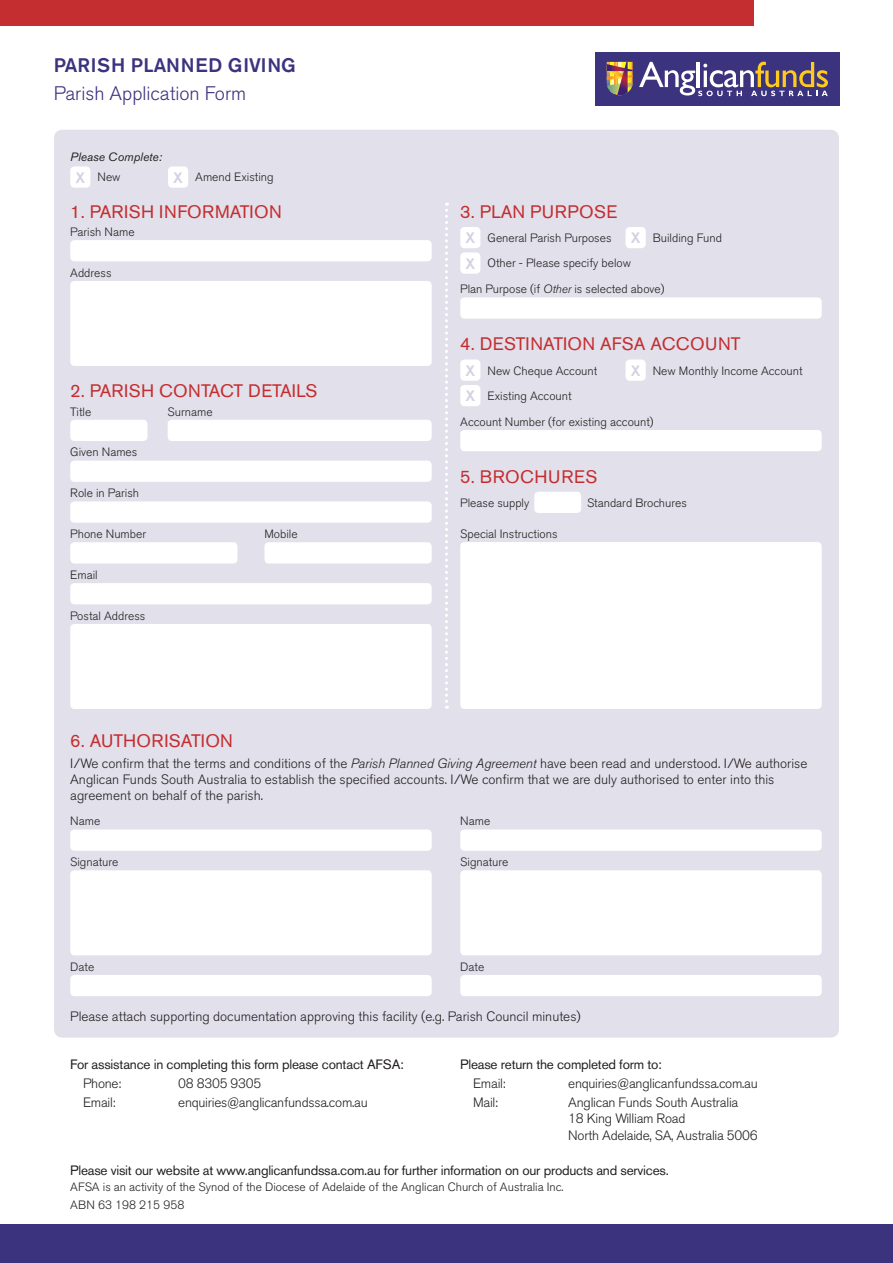
<style>
.page{position:relative;width:893px;height:1263px;background:#fff}
.page>*{position:absolute;margin:0;border:0;box-sizing:border-box;transform-origin:0 0}
.t1{font:300 19.5px "Akzidenz Grotesk BQ";color:#3c337e}
.t2{font:500 19.5px "Akzidenz Grotesk BQ";letter-spacing:.03em;color:#3c337e}
.t3{font:18px "Akzidenz Grotesk BQ";letter-spacing:.02em;color:#c42e30}
.t4{font:18px "Akzidenz Grotesk BQ";color:#c42e30}
.t5{font:300 13.5px/16.2px "Akzidenz Grotesk BQ";color:#231f20}
.t6{font:13.5px "Akzidenz Grotesk BQ";letter-spacing:-.015em;color:#231f20}
.t7{font:300 12px/25.5px "Akzidenz Grotesk BQ";color:#231f20}
.t8{font:italic 12px/20.9px "Akzidenz Grotesk BQ";color:#231f20}
.s1{font-weight:500;font-style:normal;font-size:15px;color:#d6d1e2}
.s2{font-weight:300;font-style:normal}
.s3{font-weight:500;font-size:15px;color:#d6d1e2}
.s4{font-style:italic}
</style>
<div class="page">
<div style="left:0;top:1225px;width:893px;height:38px;background:#3c337e"></div>
<div style="left:0;top:0;width:753px;height:26px;background:#c42e30"></div>
<div style="left:595px;top:52px;width:245px;height:54px;background:#3c337e"></div>
<svg style="left:639px;top:61px;width:189px;height:35px"></svg>
<svg style="left:607px;top:62px;width:26px;height:34px"></svg>
<div style="left:54px;top:130px;width:785px;height:907px;background:#e2e0eb;border-radius:9px"></div>
<div style="left:70px;top:240px;width:362px;height:21px;background:#fff;border-radius:4px"></div>
<div style="left:70px;top:281px;width:362px;height:85px;background:#fff;border-radius:4px"></div>
<div style="left:168px;top:166px;width:20px;height:22px;background:#fff;border-radius:4px"></div>
<div style="left:70px;top:166px;width:20px;height:22px;background:#fff;border-radius:4px"></div>
<div style="left:70px;top:420px;width:77px;height:21px;background:#fff;border-radius:4px"></div>
<div style="left:168px;top:420px;width:264px;height:21px;background:#fff;border-radius:4px"></div>
<div style="left:70px;top:461px;width:362px;height:21px;background:#fff;border-radius:4px"></div>
<div style="left:70px;top:542px;width:167px;height:21px;background:#fff;border-radius:4px"></div>
<div style="left:264px;top:542px;width:168px;height:21px;background:#fff;border-radius:4px"></div>
<div style="left:70px;top:583px;width:362px;height:21px;background:#fff;border-radius:4px"></div>
<div style="left:70px;top:624px;width:362px;height:85px;background:#fff;border-radius:4px"></div>
<div style="left:70px;top:501px;width:362px;height:22px;background:#fff;border-radius:4px"></div>
<div style="left:460px;top:297px;width:362px;height:22px;background:#fff;border-radius:4px"></div>
<div style="left:626px;top:227px;width:20px;height:21px;background:#fff;border-radius:4px"></div>
<div style="left:460px;top:227px;width:20px;height:21px;background:#fff;border-radius:4px"></div>
<div style="left:460px;top:252px;width:20px;height:22px;background:#fff;border-radius:4px"></div>
<svg style="left:445px;top:203px;width:3px;height:506px"></svg>
<div style="left:460px;top:430px;width:362px;height:21px;background:#fff;border-radius:4px"></div>
<div style="left:626px;top:359px;width:20px;height:22px;background:#fff;border-radius:4px"></div>
<div style="left:460px;top:359px;width:20px;height:22px;background:#fff;border-radius:4px"></div>
<div style="left:460px;top:385px;width:20px;height:21px;background:#fff;border-radius:4px"></div>
<div style="left:534px;top:492px;width:47px;height:21px;background:#fff;border-radius:4px"></div>
<div style="left:460px;top:542px;width:362px;height:167px;background:#fff;border-radius:4px"></div>
<div style="left:70px;top:829px;width:362px;height:22px;background:#fff;border-radius:4px"></div>
<div style="left:70px;top:870px;width:362px;height:85px;background:#fff;border-radius:4px"></div>
<div style="left:70px;top:975px;width:362px;height:21px;background:#fff;border-radius:4px"></div>
<div style="left:460px;top:829px;width:362px;height:22px;background:#fff;border-radius:4px"></div>
<div style="left:460px;top:870px;width:362px;height:85px;background:#fff;border-radius:4px"></div>
<div style="left:460px;top:975px;width:362px;height:21px;background:#fff;border-radius:4px"></div>
<h1 class="t2" style="left:54px;top:53px;width:244px">PARISH PLANNED GIVING</h1>
<h1 class="t1" style="left:54px;top:82px;width:194px">Parish Application Form</h1>
<p class="t8" style="left:75px;top:146px;width:88px;text-indent:-5px">Please Complete:<br><span class="s1">X</span> <span class="s2">New</span></p>
<p class="t7" style="left:173px;top:165px;width:102px"><span class="s3">X</span> Amend Existing</p>
<h2 class="t3" style="left:70px;top:201px;width:213px">1. PARISH INFORMATION</h2>
<p class="t7" style="left:70px;top:219px;width:66px">Parish Name</p>
<p class="t7" style="left:70px;top:260px;width:43px">Address</p>
<h2 class="t4" style="left:70px;top:380px;width:249px">2. PARISH CONTACT DETAILS</h2>
<p class="t7" style="left:70px;top:399px;width:23px">Title</p>
<p class="t7" style="left:168px;top:399px;width:47px">Surname</p>
<p class="t7" style="left:70px;top:440px;width:69px">Given Names</p>
<p class="t7" style="left:70px;top:480px;width:70px">Role in Parish</p>
<p class="t7" style="left:70px;top:521px;width:77px">Phone Number</p>
<p class="t7" style="left:264px;top:521px;width:35px">Mobile</p>
<p class="t7" style="left:70px;top:562px;width:29px">Email</p>
<p class="t7" style="left:70px;top:603px;width:77px">Postal Address</p>
<h2 class="t3" style="left:460px;top:201px;width:159px">3. PLAN PURPOSE</h2>
<p class="t7" style="left:465px;top:225px;width:147px"><span class="s3">X</span> General Parish Purposes</p>
<p class="t7" style="left:465px;top:225px;width:258px;text-indent:165px"><span class="s3">X</span> Building Fund<br><span class="s3">X</span> Other - Please specify below</p>
<p class="t7" style="left:460px;top:276px;width:206px">Plan Purpose (if <span class="s4">Other</span> is selected above)</p>
<h2 class="t3" style="left:460px;top:333px;width:282px">4. DESTINATION AFSA ACCOUNT</h2>
<p class="t7" style="left:465px;top:358px;width:133px"><span class="s3">X</span> New Cheque Account</p>
<p class="t7" style="left:631px;top:358px;width:173px"><span class="s3">X</span> New Monthly Income Account</p>
<p class="t7" style="left:465px;top:383px;width:108px"><span class="s3">X</span> Existing Account</p>
<p class="t7" style="left:460px;top:409px;width:195px">Account Number (for existing account)</p>
<h2 class="t3" style="left:460px;top:466px;width:139px">5. BROCHURES</h2>
<p class="t7" style="left:460px;top:490px;width:71px">Please supply</p>
<p class="t7" style="left:587px;top:490px;width:101px">Standard Brochures</p>
<p class="t7" style="left:460px;top:521px;width:99px">Special Instructions</p>
<h2 class="t3" style="left:70px;top:730px;width:164px">6. AUTHORISATION</h2>
<p class="t5" style="left:70px;top:755px;width:739px">I/We confirm that the terms and conditions of the <span class="s4">Parish Planned Giving Agreement</span> have been read and understood. I/We authorise<br>Anglican Funds South Australia to establish the specified accounts. I/We confirm that we are duly authorised to enter into this agreement on behalf of the parish.</p>
<p class="t7" style="left:70px;top:808px;width:31px">Name</p>
<p class="t7" style="left:70px;top:849px;width:50px">Signature</p>
<p class="t7" style="left:70px;top:954px;width:26px">Date</p>
<p class="t7" style="left:460px;top:808px;width:31px">Name</p>
<p class="t7" style="left:460px;top:849px;width:50px">Signature</p>
<p class="t7" style="left:460px;top:954px;width:26px">Date</p>
<p class="t5" style="left:70px;top:1009px;width:512px">Please attach supporting documentation approving this facility (e.g. Parish Council minutes)</p>
<p class="t6" style="left:70px;top:1056px;width:335px">For assistance in completing this form please contact AFSA:</p>
<p class="t5" style="left:83px;top:1075px;width:40px">Phone:</p>
<p class="t5" style="left:178px;top:1075px;width:85px">08 8305 9305</p>
<p class="t5" style="left:83px;top:1095px;width:34px">Email:</p>
<p class="t5" style="left:178px;top:1095px;width:191px">enquiries@anglicanfundssa.com.au</p>
<p class="t6" style="left:460px;top:1056px;width:203px">Please return the completed form to:</p>
<p class="t5" style="left:473px;top:1075px;width:34px">Email:</p>
<p class="t5" style="left:568px;top:1075px;width:191px">enquiries@anglicanfundssa.com.au</p>
<p class="t5" style="left:473px;top:1095px;width:26px">Mail:</p>
<p class="t5" style="left:568px;top:1095px;width:191px">Anglican Funds South Australia<br>18 King William Road<br>North Adelaide, SA, Australia 5006</p>
<p class="t6" style="left:70px;top:1162px;width:600px">Please visit our website at www.anglicanfundssa.com.au for further information on our products and services.</p>
<p class="t7" style="left:70px;top:1178px;width:495px;line-height:18px">AFSA is an activity of the Synod of the Diocese of Adelaide of the Anglican Church of Australia Inc.<br>ABN 63 198 215 958</p>
</div>
